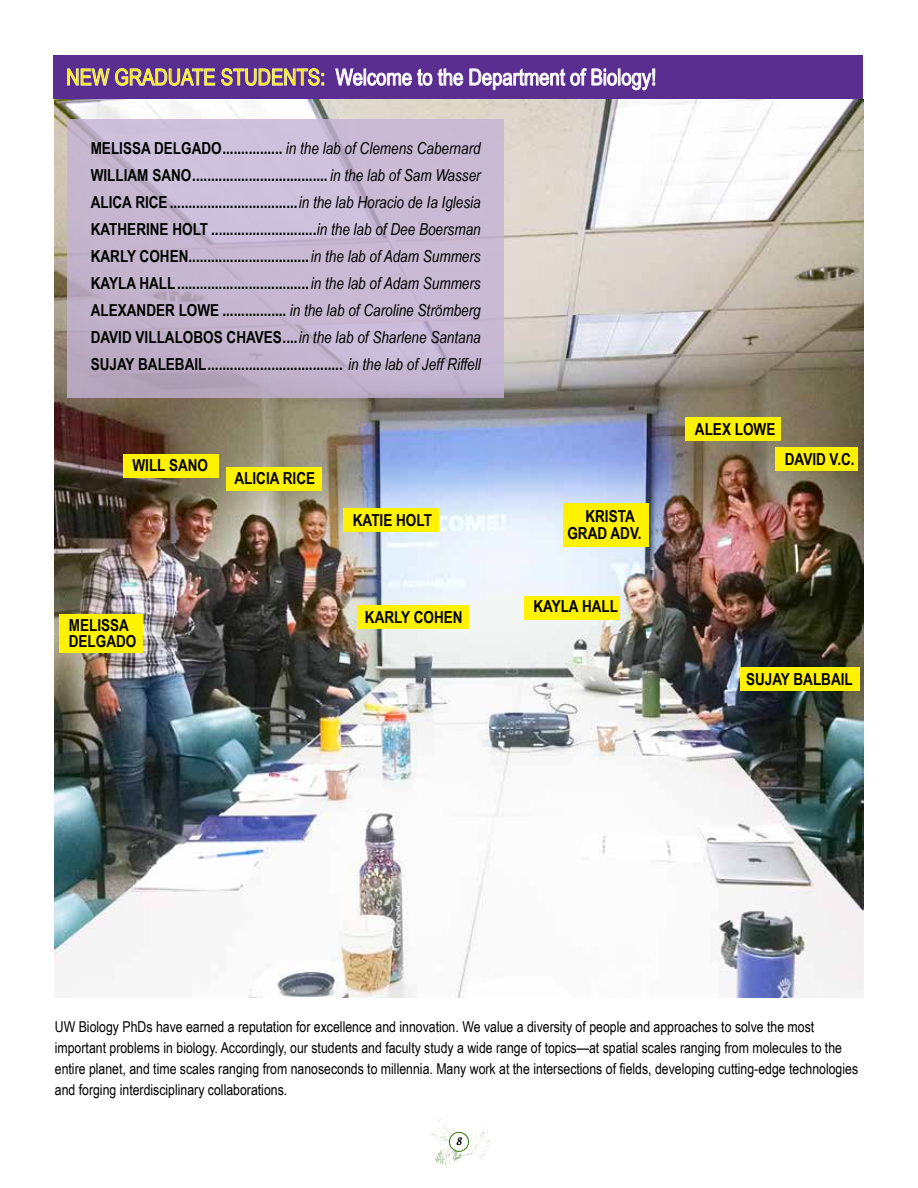
<style>
.page{position:relative;width:918px;height:1188px;background:#fff}
.page>*{position:absolute;margin:0;border:0;box-sizing:border-box;transform-origin:0 0}
.t1{font:22.5px "Arial Narrow";color:#fff}
.t2{font:22.5px "Arial Narrow";color:#fff200}
.t3{font:700 16.5px/27px "Arial Narrow";color:#000}
.t4{font:italic 16.5px "Arial Narrow";color:#000}
.t5{font:15px/21px "Arial Narrow";color:#000}
.t6{font:9px "Textile";color:#000}
.s1{color:#fff200}
.s2{font-weight:700;font-style:normal}
.s3{font-weight:400;font-style:italic}
</style>
<div class="page">
<img style="left:430px;top:1117px;width:59px;height:48px">
<div style="left:449px;top:1132px;width:19px;height:19px;background:#fff;border-radius:50%"></div>
<div style="left:449px;top:1132px;width:20px;height:20px;border:1px solid #337506;border-radius:50%"></div>
<img style="left:54px;top:99px;width:810px;height:898px">
<div style="left:53px;top:55px;width:810px;height:44px;background:#5a2e91"></div>
<svg style="left:67px;top:68px;width:148px;height:18px"></svg>
<svg style="left:221px;top:68px;width:103px;height:18px"></svg>
<svg style="left:335px;top:68px;width:321px;height:23px"></svg>
<div style="left:67px;top:119px;width:436px;height:278px;background:#c3b3d5"></div>
<div style="left:60px;top:614px;width:83px;height:39px;background:#fff200"></div>
<div style="left:123px;top:454px;width:95px;height:24px;background:#fff200"></div>
<div style="left:343px;top:508px;width:95px;height:24px;background:#fff200"></div>
<div style="left:686px;top:417px;width:95px;height:24px;background:#fff200"></div>
<div style="left:740px;top:667px;width:120px;height:24px;background:#fff200"></div>
<div style="left:775px;top:447px;width:83px;height:24px;background:#fff200"></div>
<div style="left:524px;top:596px;width:95px;height:24px;background:#fff200"></div>
<div style="left:563px;top:503px;width:85px;height:44px;background:#fff200"></div>
<div style="left:359px;top:605px;width:110px;height:24px;background:#fff200"></div>
<div style="left:227px;top:467px;width:95px;height:24px;background:#fff200"></div>
<h1 class="t2" style="left:66px;top:61px;width:76px">New Graduate</h1>
<h1 class="t2" style="left:221px;top:61px;width:26px">Students</h1>
<h1 class="t1" style="left:320px;top:61px;width:338px"><span class="s1">:</span> Welcome to the Department of Biology!</h1>
<p class="t3" style="left:91px;top:134px;width:21px">MELISSA</p>
<p class="t3" style="left:154px;top:134px;width:21px">DELGADO</p>
<p class="t4" style="left:222px;top:137px;width:260px"><span class="s2">................</span> in the lab of Clemens Cabernard</p>
<p class="t3" style="left:91px;top:161px;width:21px">WILLIAM</p>
<p class="t3" style="left:152px;top:161px;width:20px">SANO</p>
<p class="t3" style="left:91px;top:161px;width:391px;text-align:justify;text-indent:102px">.................................... <span class="s3">in the lab of Sam Wasser </span>ALICA RICE ..................................<span class="s3">in the lab Horacio de Ia Iglesia </span>KATHERINE</p>
<p class="t3" style="left:172px;top:215px;width:310px">HOLT ............................<span class="s3">in the lab of Dee Boersman</span></p>
<p class="t3" style="left:91px;top:242px;width:20px">KARLY</p>
<p class="t3" style="left:140px;top:242px;width:21px">COHEN</p>
<p class="t3" style="left:189px;top:242px;width:294px">................................ <span class="s3">in the lab of Adam Summers</span></p>
<p class="t3" style="left:91px;top:269px;width:20px">KAYLA</p>
<p class="t3" style="left:139px;top:269px;width:343px">HALL ................................... <span class="s3">in the lab of Adam Summers</span></p>
<p class="t3" style="left:91px;top:296px;width:47px">ALEXANDER</p>
<p class="t3" style="left:179px;top:296px;width:20px">LOWE</p>
<p class="t4" style="left:222px;top:299px;width:260px"><span class="s2">.................</span> in the lab of Caroline Strömberg</p>
<p class="t3" style="left:91px;top:323px;width:19px">DAVID</p>
<p class="t3" style="left:136px;top:323px;width:19px">VILLALOBOS</p>
<p class="t3" style="left:227px;top:323px;width:20px">CHAVES</p>
<p class="t4" style="left:283px;top:326px;width:200px"><span class="s2">....</span>in the lab of Sharlene Santana</p>
<p class="t3" style="left:91px;top:350px;width:19px">SUJAY</p>
<p class="t3" style="left:138px;top:350px;width:20px">BALEBAIL</p>
<p class="t3" style="left:207px;top:350px;width:275px">.................................... <span class="s3">in the lab of Jeff Riffell</span></p>
<p class="t3" style="left:132px;top:451px;width:48px">WILL SANO</p>
<p class="t3" style="left:234px;top:464px;width:26px">ALICIA</p>
<p class="t3" style="left:283px;top:464px;width:18px">RICE</p>
<p class="t3" style="left:69px;top:616px;width:21px;line-height:16.5px">MELISSA<br>DELGADO</p>
<p class="t3" style="left:353px;top:506px;width:19px">KATIE</p>
<p class="t3" style="left:396px;top:506px;width:20px">HOLT</p>
<p class="t3" style="left:365px;top:603px;width:20px">KARLY</p>
<p class="t3" style="left:414px;top:603px;width:21px">COHEN</p>
<p class="t3" style="left:567px;top:508px;width:69px;line-height:16.5px;text-indent:18px">KRISTA<br>GRAD</p>
<p class="t3" style="left:611px;top:519px;width:33px">ADV.</p>
<p class="t3" style="left:533px;top:592px;width:20px">KAYLA</p>
<p class="t3" style="left:582px;top:592px;width:20px">HALL</p>
<p class="t3" style="left:695px;top:415px;width:60px">ALEX LOWE</p>
<p class="t3" style="left:785px;top:445px;width:19px">DAVID</p>
<p class="t3" style="left:830px;top:445px;width:27px">V.C.</p>
<p class="t3" style="left:746px;top:665px;width:19px">SUJAY</p>
<p class="t3" style="left:794px;top:665px;width:19px">BALBAIL</p>
<p class="t5" style="left:55px;top:1015px;width:805px">UW Biology PhDs have earned a reputation for excellence and innovation. We value a diversity of people and approaches to solve the most important problems in biology. Accordingly, our students and faculty study a wide range of topics—at spatial scales ranging from molecules to the entire planet, and time scales ranging from nanoseconds to millennia. Many work at the intersections of fields, developing cutting-edge technologies and forging interdisciplinary collaborations.</p>
<p class="t6" style="left:456px;top:1135px;width:8px">8</p>
</div>
